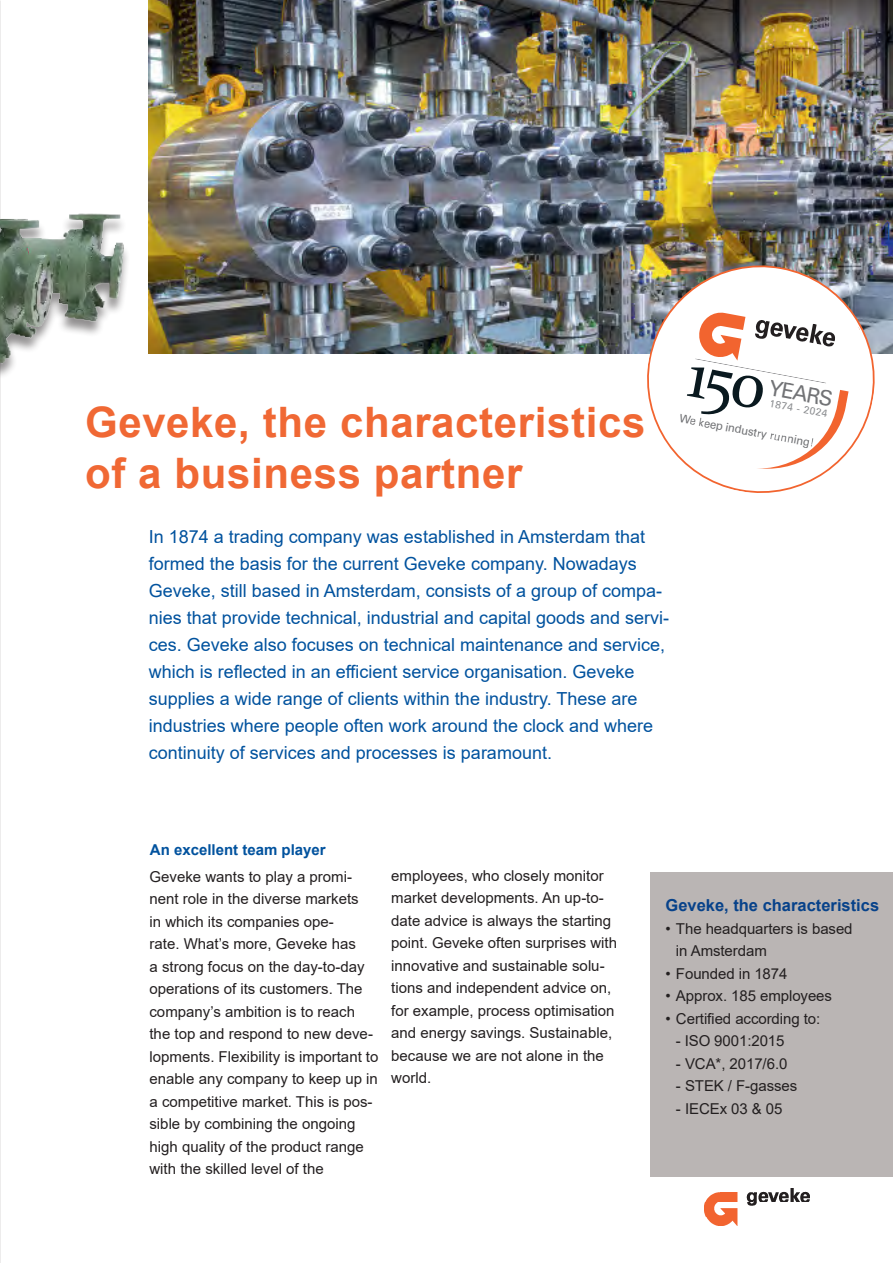
<style>
.page{position:relative;width:893px;height:1263px;background:#fff}
.page>*{position:absolute;margin:0;border:0;box-sizing:border-box;transform-origin:0 0}
.t1{font:700 42px/51px "Arial";letter-spacing:.015em;color:#f06834}
.t2{font:21.45px "Univers LT Std";color:#727376;scale:.96 1}
.t3{font:18px/27px "Arial";color:#01529e}
.t4{font:700 16.5px "Arial";color:#07428a}
.t5{font:15px/22.5px "Arial";color:#231f20}
.t6{font:700 15px "Arial";color:#01529e}
.t7{font:12px "Univers LT Std";color:#727376;scale:.96 1}
.t8{font:10.8px "Univers LT Std";color:#8c8e91;scale:.96 1}
</style>
<div class="page">
<img style="left:0;top:398px;width:1px;height:490px">
<div style="left:0;top:132px;width:130px;height:299px;background:#fff"></div>
<img style="left:0;top:96px;width:128px;height:319px">
<img style="left:149px;top:0;width:744px;height:353px">
<div style="left:651px;top:871px;width:242px;height:305px;background:#bab5b4"></div>
<img style="left:704px;top:1188px;width:105px;height:37px">
<img style="left:638px;top:256px;width:246px;height:98px">
<img style="left:641px;top:269px;width:240px;height:224px">
<svg style="left:666px;top:288px;width:215px;height:187px"></svg>
<h1 class="t1" style="left:85px;top:397px;width:562px">Geveke, the characteristics of a business partner</h1>
<p class="t3" style="left:149px;top:523px;width:522px">In 1874 a trading company was established in Amsterdam that formed the basis for the current Geveke company. Nowadays Geveke, still based in Amsterdam, consists of a group of compa&shy;nies that provide technical, industrial and capital goods and servi&shy;ces. Geveke also focuses on technical maintenance and service, which is reflected in an efficient service organisation. Geveke supplies a wide range of clients within the industry. These are industries where people often work around the clock and where continuity of services and processes is paramount.</p>
<h2 class="t2" style="left:771px;top:375px;width:69px;rotate:10deg">YEARS</h2>
<p class="t7" style="left:681px;top:410px;width:144px;rotate:11deg">We keep industry running!</p>
<p class="t8" style="left:771px;top:396px;width:63px;rotate:11deg">1874 - 2024</p>
<p class="t6" style="left:150px;top:839px;width:177px">An excellent team player</p>
<p class="t5" style="left:149px;top:865px;width:230px">Geveke wants to play a promi&shy;nent role in the diverse markets<br>in which its companies ope-<br>rate. What’s more, Geveke has<br>a strong focus on the day-to-day operations of its customers. The company’s ambition is to reach the top and respond to new deve&shy;lopments. Flexibility is important to enable any company to keep up in a competitive market. This is pos&shy;sible by combining the ongoing high quality of the product range with the skilled level of the</p>
<p class="t5" style="left:391px;top:864px;width:227px">employees, who closely monitor market developments. An up-to&shy;date advice is always the starting point. Geveke often surprises with innovative and sustainable solu&shy;tions and independent advice on, for example, process optimisation and energy savings. Sustainable, because we are not alone in the world.</p>
<p class="t4" style="left:665px;top:894px;width:215px">Geveke, the characteristics</p>
<p class="t5" style="left:676px;top:917px;width:178px;text-indent:-10px">• The headquarters is based in Amsterdam</p>
<p class="t5" style="left:665px;top:962px;width:124px">• Founded in 1874</p>
<p class="t5" style="left:665px;top:984px;width:168px">• Approx. 185 employees</p>
<p class="t5" style="left:665px;top:1007px;width:156px">• Certified according to:</p>
<p class="t5" style="left:676px;top:1029px;width:110px">- ISO 9001:2015</p>
<p class="t5" style="left:676px;top:1052px;width:113px">- VCA*, 2017/6.0</p>
<p class="t5" style="left:676px;top:1074px;width:123px">- STEK / F-gasses</p>
<p class="t5" style="left:676px;top:1097px;width:108px">- IECEx 03 &amp; 05</p>
</div>
